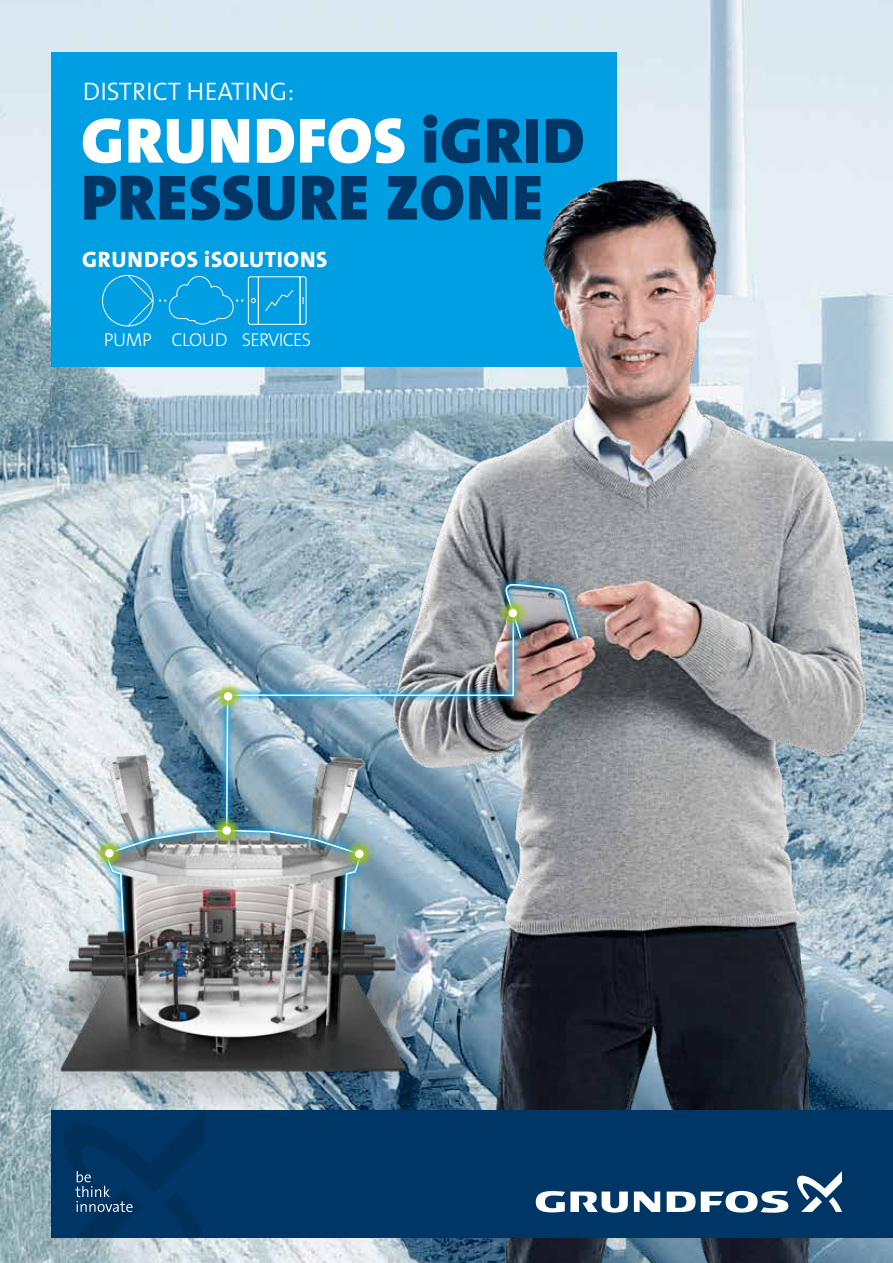
<style>
.page{position:relative;width:893px;height:1263px;background:#fff}
.page>*{position:absolute;margin:0;border:0;box-sizing:border-box;transform-origin:0 0}
.t1{font:64.5px/57px "Grundfos The Sans V2 OT 9 BL";letter-spacing:.02em;color:#003665}
.t2{font:25.5px "Grundfos The Sans V2 OT 4 SL";color:#fff}
.t3{font:22.35px "Grundfos The Sans V2 OT 8 XB";letter-spacing:.03em;color:#fff}
.t4{font:18.6px "Grundfos The Sans V2 OT 3 L";letter-spacing:-.04em;color:#fff}
.s1{color:#fff}
</style>
<div class="page">
<img style="left:0;top:0;width:893px;height:1263px">
<img style="left:15px;top:696px;width:349px;height:432px">
<div style="left:52px;top:52px;width:565px;height:314px;background:#009ee3"></div>
<svg style="left:129px;top:275px;width:24px;height:51px"></svg>
<div style="left:102px;top:275px;width:52px;height:51px;border:1px solid #fff;border-radius:50%"></div>
<svg style="left:159px;top:275px;width:148px;height:50px"></svg>
<img style="left:364px;top:163px;width:529px;height:1100px">
<div style="left:218px;top:576px;width:368px;height:361px;background:#009ee3;opacity:.9"></div>
<img style="left:225px;top:583px;width:354px;height:348px">
<div style="left:505px;top:606px;width:24px;height:40px;background:#009ee3;opacity:.9"></div>
<svg style="left:511px;top:629px;width:12px;height:11px"></svg>
<svg style="left:212px;top:680px;width:32px;height:32px"></svg>
<div style="left:224px;top:692px;width:8px;height:9px;background:#fff;border-radius:50%"></div>
<svg style="left:497px;top:597px;width:32px;height:32px"></svg>
<div style="left:509px;top:609px;width:8px;height:8px;background:#fff;border-radius:50%"></div>
<svg style="left:343px;top:838px;width:32px;height:32px"></svg>
<div style="left:355px;top:850px;width:9px;height:8px;background:#fff;border-radius:50%"></div>
<div style="left:100px;top:822px;width:134px;height:116px;background:#009ee3;opacity:.9"></div>
<img style="left:107px;top:829px;width:121px;height:122px">
<svg style="left:211px;top:815px;width:32px;height:31px"></svg>
<div style="left:222px;top:826px;width:9px;height:9px;background:#fff;border-radius:50%"></div>
<svg style="left:93px;top:837px;width:32px;height:32px"></svg>
<div style="left:105px;top:849px;width:9px;height:8px;background:#fff;border-radius:50%"></div>
<div style="left:51px;top:1110px;width:842px;height:127px;background:#003665"></div>
<svg style="left:634px;top:1191px;width:26px;height:21px"></svg>
<svg style="left:536px;top:1191px;width:92px;height:21px"></svg>
<svg style="left:667px;top:1191px;width:121px;height:22px"></svg>
<svg style="left:797px;top:1171px;width:45px;height:41px"></svg>
<svg style="left:64px;top:1111px;width:140px;height:126px"></svg>
<p class="t2" style="left:83px;top:75px;width:213px">DISTRICT HEATING:</p>
<p class="t1" style="left:81px;top:113px;width:505px"><span class="s1">GRUNDFOS</span> iGRID<br>PRESSURE ZONE</p>
<p class="t3" style="left:82px;top:245px;width:247px">GRUNDFOS iSOLUTIONS</p>
<p class="t4" style="left:104px;top:328px;width:209px">PUMP CLOUD SERVICES</p>
</div>
